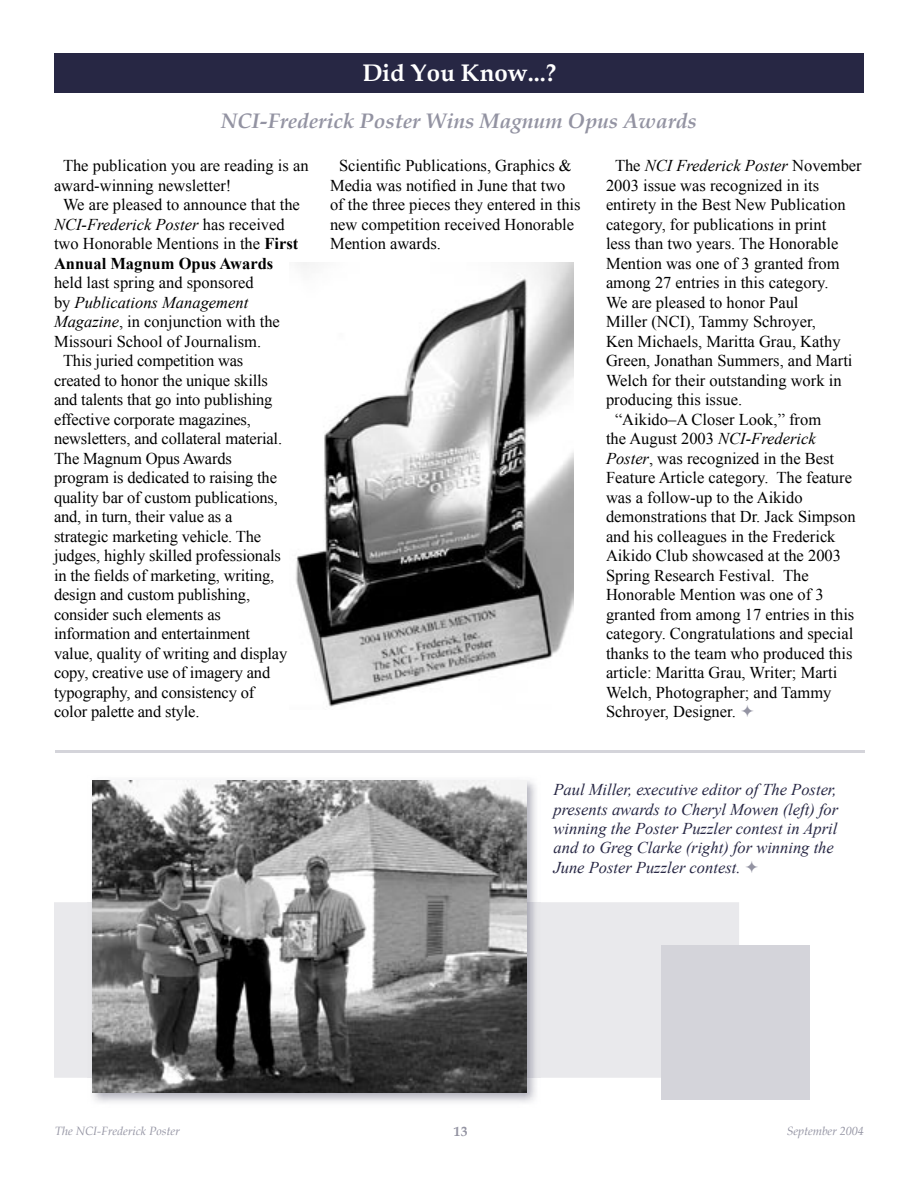
<style>
.page{position:relative;width:918px;height:1188px;background:#fff}
.page>*{position:absolute;margin:0;border:0;box-sizing:border-box;transform-origin:0 0}
.t1{font:700 24px "Book Antiqua";color:#fff}
.t2{font:italic 700 21px "Book Antiqua";color:#9393a2}
.t3{font:16.5px/19.5px "Times New Roman";color:#000}
.t4{font:italic 16.5px/19.5px "Times New Roman";color:#272744}
.t5{font:italic 16.5px "Times New Roman";color:#000}
.t6{font:700 16.5px "Times New Roman";color:#000}
.t7{font:700 13.5px "Book Antiqua";color:#9393a2}
.t8{font:italic 12px "Book Antiqua";color:#9393a2}
.s1{font-style:normal}
.s2{font-weight:700}
.s3{font-style:italic}
</style>
<div class="page">
<div style="left:54px;top:902px;width:685px;height:176px;background:#e9e9ec"></div>
<div style="left:54px;top:54px;width:810px;height:39px;background:#272744"></div>
<img style="left:296px;top:262px;width:277px;height:445px">
<hr style="left:55px;top:750px;width:810px;height:3px;background:#d4d4da">
<img style="left:92px;top:780px;width:444px;height:323px">
<img style="left:88px;top:902px;width:453px;height:176px">
<img style="left:92px;top:780px;width:434px;height:313px">
<div style="left:662px;top:945px;width:148px;height:154px;background:#d4d4da"></div>
<h1 class="t1" style="left:362px;top:57px;width:195px">Did You Know...?</h1>
<p class="t2" style="left:221px;top:106px;width:477px">NCI-Frederick Poster Wins Magnum Opus Awards</p>
<p class="t3" style="left:63px;top:155px;width:247px">The publication you are reading is an</p>
<p class="t3" style="left:54px;top:175px;width:179px">award-winning newsletter!</p>
<p class="t3" style="left:63px;top:194px;width:238px">We are pleased to announce that the</p>
<p class="t5" style="left:54px;top:213px;width:232px">NCI-Frederick Poster <span class="s1">has received</span></p>
<p class="t3" style="left:54px;top:233px;width:246px">two Honorable Mentions in the <span class="s2">First</span></p>
<p class="t6" style="left:54px;top:252px;width:221px">Annual Magnum Opus Awards</p>
<p class="t3" style="left:54px;top:272px;width:201px">held last spring and sponsored</p>
<p class="t5" style="left:54px;top:291px;width:196px"><span class="s1">by</span> Publications Management</p>
<p class="t3" style="left:54px;top:311px;width:227px"><span class="s3">Magazine</span>, in conjunction with the</p>
<p class="t3" style="left:54px;top:331px;width:209px">Missouri School of Journalism.</p>
<p class="t3" style="left:63px;top:350px;width:182px">This juried competition was</p>
<p class="t3" style="left:54px;top:370px;width:216px">created to honor the unique skills</p>
<p class="t3" style="left:54px;top:389px;width:220px">and talents that go into publishing</p>
<p class="t3" style="left:54px;top:409px;width:198px">effective corporate magazines,</p>
<p class="t3" style="left:54px;top:428px;width:230px">newsletters, and collateral material.</p>
<p class="t3" style="left:54px;top:448px;width:179px">The Magnum Opus Awards</p>
<p class="t3" style="left:54px;top:467px;width:225px">program is dedicated to raising the</p>
<p class="t3" style="left:54px;top:487px;width:226px">quality bar of custom publications,</p>
<p class="t3" style="left:54px;top:506px;width:180px">and, in turn, their value as a</p>
<p class="t3" style="left:54px;top:526px;width:209px">strategic marketing vehicle. The</p>
<p class="t3" style="left:54px;top:545px;width:229px">judges, highly skilled professionals</p>
<p class="t3" style="left:54px;top:565px;width:222px">in the fields of marketing, writing,</p>
<p class="t3" style="left:54px;top:584px;width:198px">design and custom publishing,</p>
<p class="t3" style="left:54px;top:604px;width:168px">consider such elements as</p>
<p class="t3" style="left:54px;top:623px;width:198px">information and entertainment</p>
<p class="t3" style="left:54px;top:643px;width:235px">value, quality of writing and display</p>
<p class="t3" style="left:54px;top:662px;width:218px">copy, creative use of imagery and</p>
<p class="t3" style="left:54px;top:682px;width:202px">typography, and consistency of</p>
<p class="t3" style="left:54px;top:701px;width:147px">color palette and style.</p>
<p class="t3" style="left:330px;top:155px;width:252px;text-indent:9px">Scientific Publications, Graphics &amp;<br>Media was notified in June that two of the three pieces they entered in this new competition received Honorable<br>Mention awards.</p>
<p class="t5" style="left:615px;top:154px;width:248px"><span class="s1">The</span> NCI Frederick Poster <span class="s1">November</span></p>
<p class="t3" style="left:606px;top:175px;width:215px">2003 issue was recognized in its</p>
<p class="t3" style="left:606px;top:194px;width:241px">entirety in the Best New Publication</p>
<p class="t3" style="left:606px;top:214px;width:222px">category, for publications in print</p>
<p class="t3" style="left:606px;top:233px;width:234px">less than two years. The Honorable</p>
<p class="t3" style="left:606px;top:253px;width:235px">Mention was one of 3 granted from</p>
<p class="t3" style="left:606px;top:272px;width:224px">among 27 entries in this category.</p>
<p class="t3" style="left:606px;top:292px;width:194px">We are pleased to honor Paul</p>
<p class="t3" style="left:606px;top:311px;width:212px">Miller (NCI), Tammy Schroyer,</p>
<p class="t3" style="left:606px;top:331px;width:236px">Ken Michaels, Maritta Grau, Kathy</p>
<p class="t3" style="left:606px;top:350px;width:248px">Green, Jonathan Summers, and Marti</p>
<p class="t3" style="left:606px;top:370px;width:237px">Welch for their outstanding work in</p>
<p class="t3" style="left:606px;top:389px;width:138px">producing this issue.</p>
<p class="t3" style="left:615px;top:409px;width:208px">“Aikido–A Closer Look,” from</p>
<p class="t3" style="left:606px;top:428px;width:211px">the August 2003 <span class="s3">NCI-Frederick</span></p>
<p class="t3" style="left:606px;top:448px;width:230px"><span class="s3">Poster</span>, was recognized in the Best</p>
<p class="t3" style="left:606px;top:467px;width:248px">Feature Article category. The feature</p>
<p class="t3" style="left:606px;top:487px;width:198px">was a follow-up to the Aikido</p>
<p class="t3" style="left:606px;top:506px;width:251px">demonstrations that Dr. Jack Simpson</p>
<p class="t3" style="left:606px;top:526px;width:231px">and his colleagues in the Frederick</p>
<p class="t3" style="left:606px;top:545px;width:237px">Aikido Club showcased at the 2003</p>
<p class="t3" style="left:606px;top:565px;width:204px">Spring Research Festival. The</p>
<p class="t3" style="left:606px;top:584px;width:219px">Honorable Mention was one of 3</p>
<p class="t3" style="left:606px;top:604px;width:250px">granted from among 17 entries in this</p>
<p class="t3" style="left:606px;top:623px;width:249px">category. Congratulations and special</p>
<p class="t3" style="left:606px;top:643px;width:248px">thanks to the team who produced this</p>
<p class="t3" style="left:606px;top:662px;width:233px">article: Maritta Grau, Writer; Marti</p>
<p class="t3" style="left:606px;top:682px;width:227px">Welch, Photographer; and Tammy</p>
<p class="t3" style="left:606px;top:701px;width:131px">Schroyer, Designer.</p>
<p class="t4" style="left:554px;top:779px;width:286px">Paul Miller, executive editor of The Poster, presents awards to Cheryl Mowen (left) for winning the Poster Puzzler contest in April and to Greg Clarke (right) for winning the June Poster Puzzler contest.</p>
<p class="t8" style="left:55px;top:1123px;width:126px">The NCI-Frederick Poster</p>
<p class="t7" style="left:454px;top:1123px;width:15px">13</p>
<p class="t8" style="left:787px;top:1123px;width:79px">September 2004</p>
</div>
